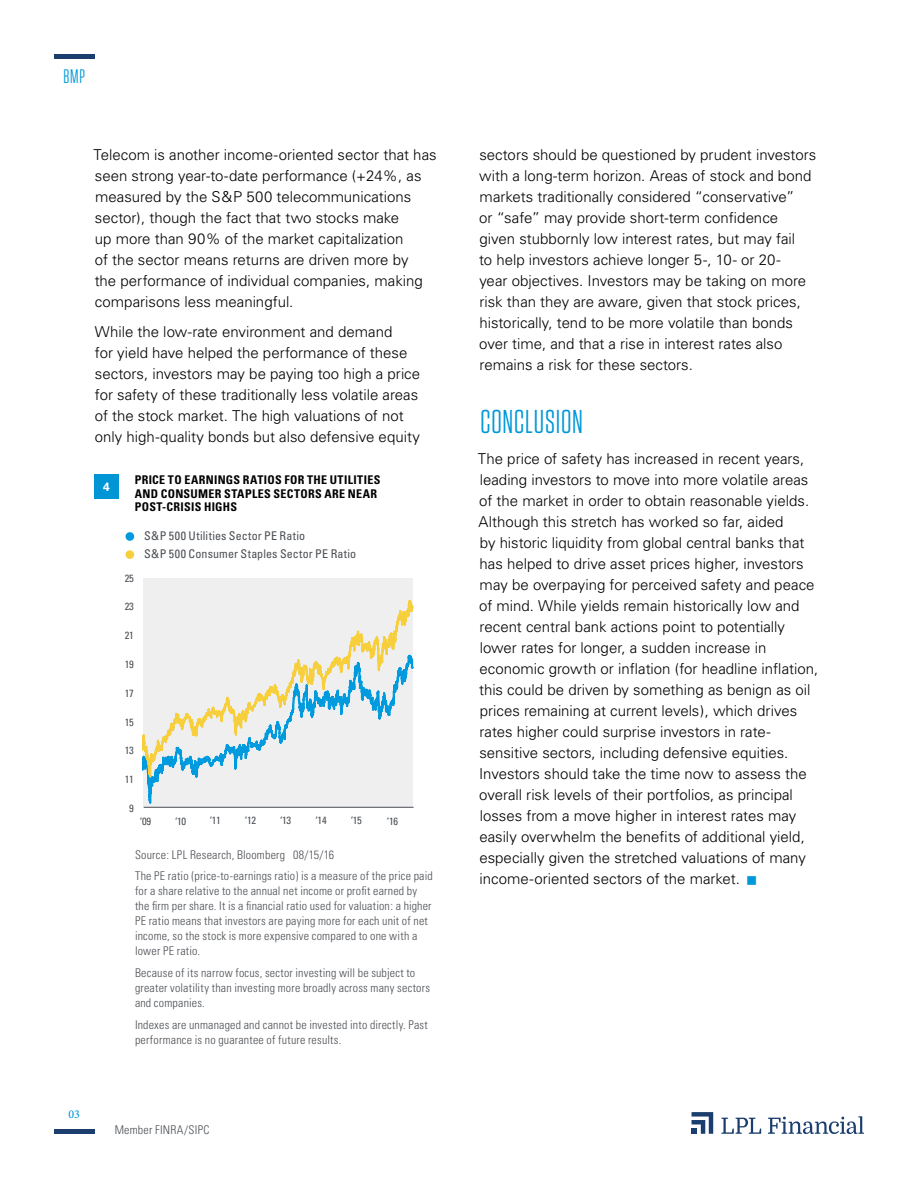
<style>
.page{position:relative;width:918px;height:1188px;background:#fff}
.page>*{position:absolute;margin:0;border:0;box-sizing:border-box;transform-origin:0 0}
.t1{font:33px "Tungsten Narrow";letter-spacing:.025em;color:#0098d8}
.t2{font:19.5px "Tungsten Narrow";color:#0098d8}
.t3{font:300 15px/21px "Univers";color:#000}
.t4{font:300 condensed 12px/15px "Univers";letter-spacing:.015em;color:#4b4f54}
.t5{font:700 condensed 12px/13.5px "Univers";letter-spacing:.025em;color:#000}
.t6{font:condensed 12px "Univers";letter-spacing:.015em;color:#4b4f54}
.t7{font:500 12px "Minion Pro";color:#0098d8}
.t8{font:700 12px "Univers";color:#fff}
.t9{font:condensed 10.5px "Univers";letter-spacing:-.025em;color:#4b4f54}
.s1{color:#0098d8}
</style>
<div class="page">
<hr style="left:54px;top:1130px;width:40px;height:4px;background:#1b3e6f">
<hr style="left:54px;top:54px;width:40px;height:4px;background:#1b3e6f">
<svg style="left:692px;top:1112px;width:21px;height:22px"></svg>
<svg style="left:721px;top:1118px;width:40px;height:16px"></svg>
<svg style="left:768px;top:1116px;width:96px;height:18px"></svg>
<div style="left:94px;top:475px;width:25px;height:24px;background:#0096d6"></div>
<div style="left:144px;top:578px;width:269px;height:229px;background:#efeff0"></div>
<hr style="left:144px;top:807px;width:270px;height:1px;background:#4b4f54">
<svg style="left:143px;top:778px;width:16px;height:27px"></svg>
<svg style="left:143px;top:598px;width:270px;height:180px"></svg>
<div style="left:126px;top:550px;width:8px;height:9px;background:#f7cf3c;border-radius:50%"></div>
<div style="left:126px;top:532px;width:8px;height:9px;background:#009bde;border-radius:50%"></div>
<h2 class="t2" style="left:63px;top:67px;width:23px">BMP</h2>
<p class="t3" style="left:93px;top:145px;width:345px">Telecom is another income-oriented sector that has seen strong year-to-date performance (+24%, as measured by the S&amp;P 500 telecommunications sector), though the fact that two stocks make<br>up more than 90% of the market capitalization<br>of the sector means returns are driven more by<br>the performance of individual companies, making comparisons less meaningful.</p>
<p class="t3" style="left:95px;top:322px;width:327px">While the low-rate environment and demand<br>for yield have helped the performance of these sectors, investors may be paying too high a price for safety of these traditionally less volatile areas of the stock market. The high valuations of not only high-quality bonds but also defensive equity</p>
<p class="t8" style="left:103px;top:480px;width:8px">4</p>
<p class="t5" style="left:135px;top:473px;width:247px">PRICE TO EARNINGS RATIOS FOR THE UTILITIES<br>AND CONSUMER STAPLES SECTORS ARE NEAR<br>POST-CRISIS HIGHS</p>
<p class="t6" style="left:144px;top:528px;width:163px">S&amp;P 500 Utilities Sector PE Ratio</p>
<p class="t9" style="left:125px;top:571px;width:11px">25</p>
<p class="t9" style="left:125px;top:600px;width:11px">23</p>
<p class="t9" style="left:125px;top:629px;width:11px">21</p>
<p class="t9" style="left:125px;top:658px;width:11px">19</p>
<p class="t9" style="left:125px;top:686px;width:11px">17</p>
<p class="t9" style="left:125px;top:715px;width:11px">15</p>
<p class="t9" style="left:125px;top:744px;width:11px">13</p>
<p class="t9" style="left:125px;top:773px;width:11px">11</p>
<p class="t9" style="left:129px;top:802px;width:6px">9</p>
<p class="t6" style="left:144px;top:546px;width:214px">S&amp;P 500 Consumer Staples Sector PE Ratio</p>
<p class="t9" style="left:140px;top:815px;width:13px">‘09</p>
<p class="t9" style="left:175px;top:814px;width:13px">‘10</p>
<p class="t9" style="left:210px;top:814px;width:13px">‘11</p>
<p class="t9" style="left:245px;top:813px;width:13px">‘12</p>
<p class="t9" style="left:280px;top:813px;width:13px">‘13</p>
<p class="t9" style="left:316px;top:814px;width:13px">‘14</p>
<p class="t9" style="left:351px;top:814px;width:13px">‘15</p>
<p class="t9" style="left:387px;top:814px;width:13px">‘16</p>
<p class="t4" style="left:135px;top:844px;width:299px;line-height:21.8px">Source: LPL Research, Bloomberg 08/15/16<br>The PE ratio (price-to-earnings ratio) is a measure of the price paid</p>
<p class="t4" style="left:135px;top:884px;width:298px">for a share relative to the annual net income or profit earned by the firm per share. It is a financial ratio used for valuation: a higher PE ratio means that investors are paying more for each unit of net income, so the stock is more expensive compared to one with a lower PE ratio.</p>
<p class="t4" style="left:135px;top:966px;width:297px">Because of its narrow focus, sector investing will be subject to greater volatility than investing more broadly across many sectors and companies.</p>
<p class="t4" style="left:135px;top:1017px;width:294px">Indexes are unmanaged and cannot be invested into directly. Past performance is no guarantee of future results.</p>
<p class="t7" style="left:68px;top:1106px;width:13px">03</p>
<p class="t4" style="left:115px;top:1122px;width:96px">Member FINRA/SIPC</p>
<p class="t3" style="left:479px;top:145px;width:339px">sectors should be questioned by prudent investors with a long-term horizon. Areas of stock and bond markets traditionally considered “conservative”<br>or “safe” may provide short-term confidence given stubbornly low interest rates, but may fail<br>to help investors achieve longer 5-, 10- or 20-<br>year objectives. Investors may be taking on more risk than they are aware, given that stock prices, historically, tend to be more volatile than bonds over time, and that a rise in interest rates also remains a risk for these sectors.</p>
<h1 class="t1" style="left:480px;top:405px;width:104px">CONCLUSION</h1>
<p class="t3" style="left:478px;top:449px;width:342px">The price of safety has increased in recent years, leading investors to move into more volatile areas of the market in order to obtain reasonable yields.<br>Although this stretch has worked so far, aided<br>by historic liquidity from global central banks that has helped to drive asset prices higher, investors may be overpaying for perceived safety and peace of mind. While yields remain historically low and recent central bank actions point to potentially lower rates for longer, a sudden increase in economic growth or inflation (for headline inflation, this could be driven by something as benign as oil prices remaining at current levels), which drives rates higher could surprise investors in rate&shy;sensitive sectors, including defensive equities.<br>Investors should take the time now to assess the overall risk levels of their portfolios, as principal losses from a move higher in interest rates may easily overwhelm the benefits of additional yield, especially given the stretched valuations of many income-oriented sectors of the market. <span class="s1">■</span></p>
</div>
